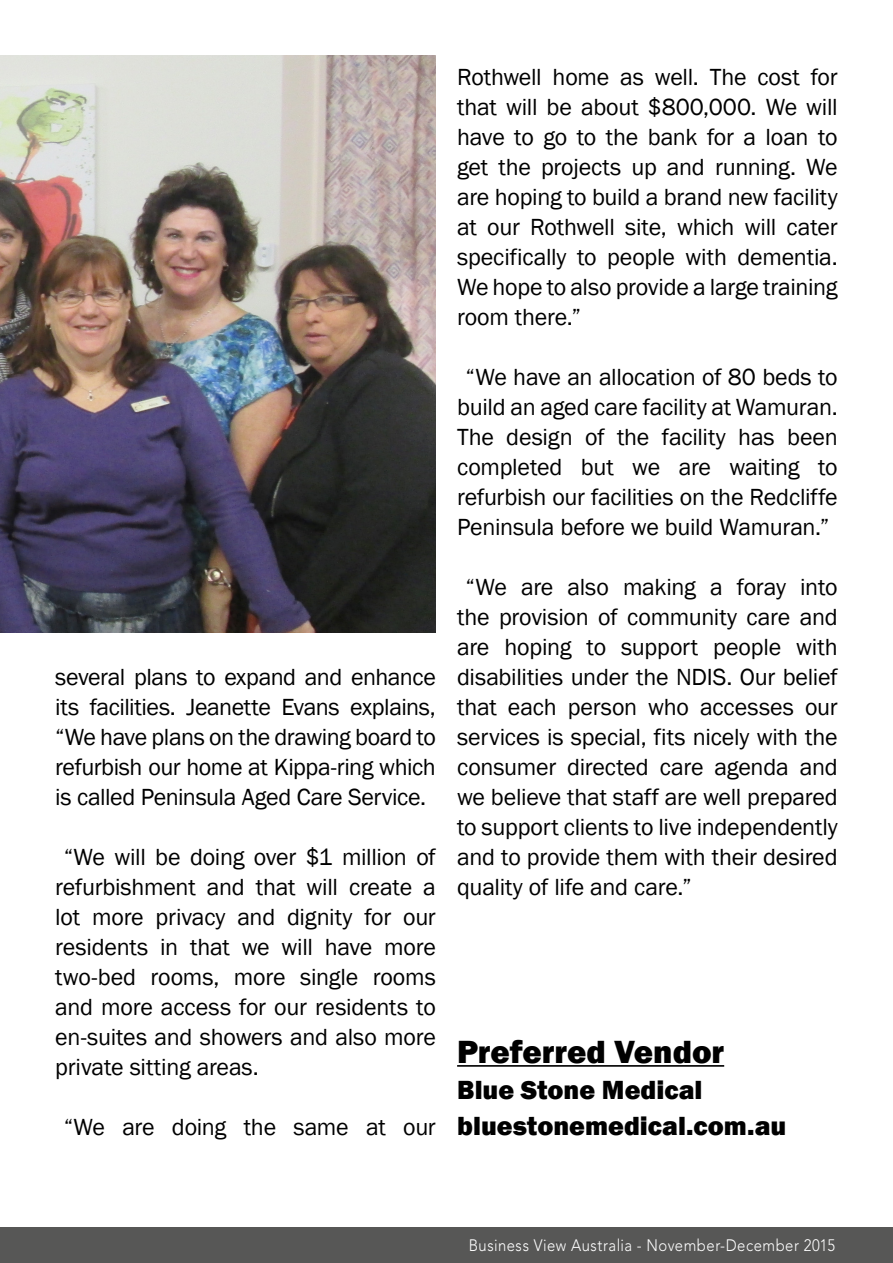
<style>
.page{position:relative;width:893px;height:1263px;background:#fff}
.page>*{position:absolute;margin:0;border:0;box-sizing:border-box;transform-origin:0 0}
.t1{font:800 33px "Franklin Gothic";color:#000}
.t2{font:800 27px/36px "Franklin Gothic";color:#000}
.t3{font:24px/30px "Franklin Gothic";letter-spacing:-.01em;color:#000;text-align:justify}
.t4{font:300 16.5px "Avenir LT Std";letter-spacing:.035em;color:#fff;scale:.9 1}
</style>
<div class="page">
<div style="left:0;top:1228px;width:893px;height:35px;background:#575756"></div>
<hr style="left:457px;top:1065px;width:267px;height:2px;background:#000">
<img style="left:0;top:55px;width:436px;height:578px">
<p class="t3" style="left:55px;top:663px;width:382px">several plans to expand and enhance its facilities. Jeanette Evans explains, “We have plans on the drawing board to refurbish our home at Kippa-ring which is called Peninsula Aged Care Service.</p>
<p class="t3" style="left:55px;top:843px;width:382px;text-indent:8px">“We will be doing over $1 million of refurbishment and that will create a lot more privacy and dignity for our residents in that we will have more two-bed rooms, more single rooms and more access for our residents to en-suites and showers and also more private sitting areas.</p>
<p class="t3" style="left:64px;top:1113px;width:374px">“We are doing the same at our</p>
<p class="t3" style="left:457px;top:63px;width:382px">Rothwell home as well. The cost for that will be about $800,000. We will have to go to the bank for a loan to get the projects up and running. We are hoping to build a brand new facility at our Rothwell site, which will cater specifically to people with dementia.<br>We hope to also provide a large training room there.”</p>
<p class="t3" style="left:457px;top:363px;width:382px;text-align:center">“We have an allocation of 80 beds to build an aged care facility at Wamuran.<br>The design of the facility has been completed but we are waiting to refurbish our facilities on the Redcliffe Peninsula before we build Wamuran.”</p>
<p class="t3" style="left:457px;top:573px;width:382px;text-indent:8px">“We are also making a foray into the provision of community care and are hoping to support people with disabilities under the NDIS. Our belief that each person who accesses our services is special, fits nicely with the consumer directed care agenda and we believe that staff are well prepared to support clients to live independently and to provide them with their desired quality of life and care.”</p>
<h1 class="t1" style="left:457px;top:1031px;width:269px">Preferred Vendor</h1>
<p class="t2" style="left:457px;top:1072px;width:331px">Blue Stone Medical bluestonemedical.com.au</p>
<p class="t4" style="left:469px;top:1235px;width:408px">Business View Australia - November-December 2015</p>
</div>
